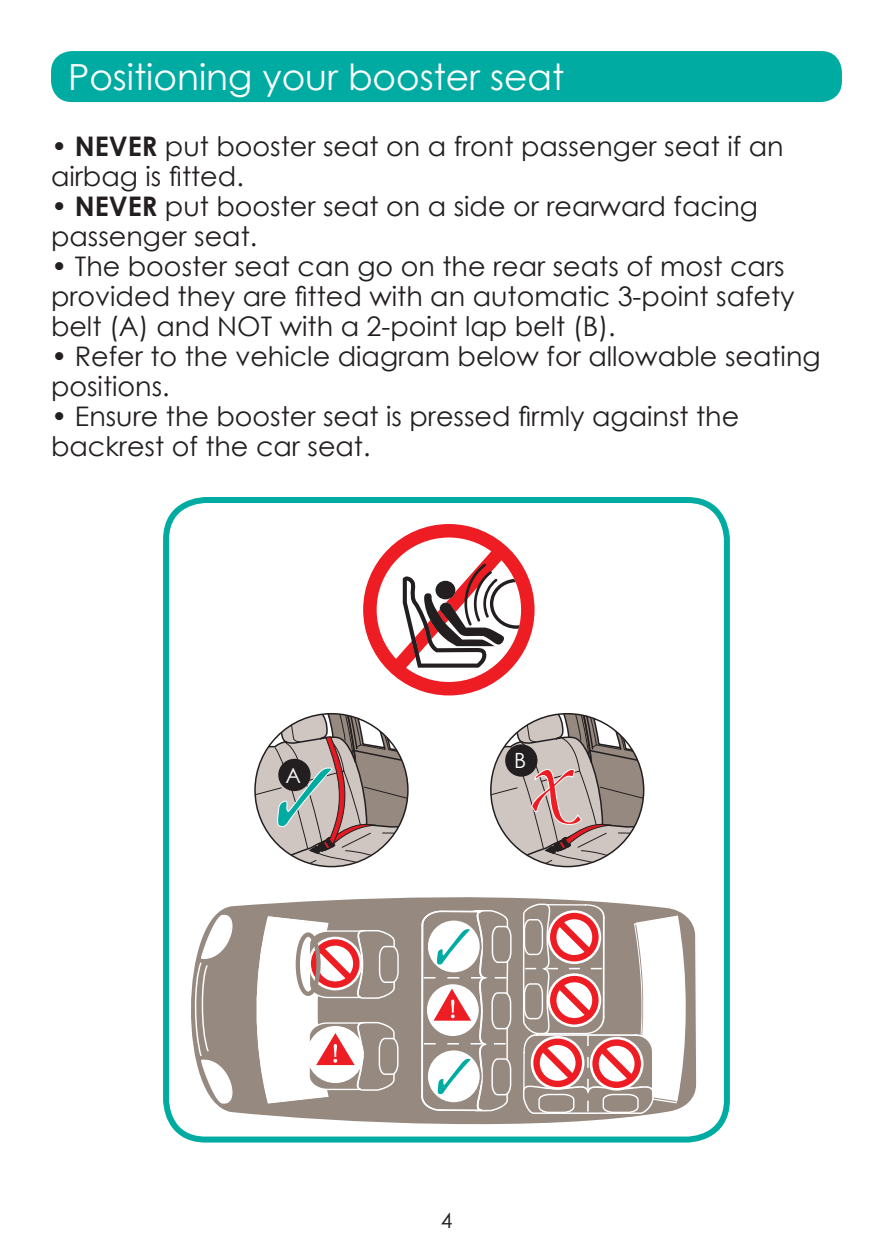
<style>
.page{position:relative;width:893px;height:1259px;background:#fff}
.page>*{position:absolute;margin:0;border:0;box-sizing:border-box;transform-origin:0 0}
.Body_text_CG_9pt{font:36px "Century Gothic";color:#fff}
.t1{font:27px/30px "Century Gothic";color:#231f20}
.Body_text_CG_9pt-2{font:21px "Century Gothic";color:#fff}
.t2{font:21px "Century Gothic";color:#231f20}
.s1{font-weight:700}
</style>
<div class="page">
<div style="left:163px;top:497px;width:567px;height:645px;border:6px solid #00aca2;border-radius:40px"></div>
<svg style="left:176px;top:897px;width:520px;height:236px;fill:#968980"></svg>
<svg style="left:193px;top:911px;width:49px;height:196px"></svg>
<svg style="left:522px;top:903px;width:166px;height:211px"></svg>
<svg style="left:253px;top:915px;width:146px;height:189px"></svg>
<div style="left:308px;top:1026px;width:55px;height:56px;border:2px solid #fff;border-radius:50%"></div>
<svg style="left:421px;top:909px;width:91px;height:203px"></svg>
<svg style="left:491px;top:713px;width:153px;height:153px"></svg>
<svg style="left:255px;top:713px;width:153px;height:153px"></svg>
<div style="left:51px;top:51px;width:791px;height:51px;background:#00aca2;border-radius:21px"></div>
<svg style="left:363px;top:524px;width:172px;height:171px"></svg>
<div style="left:278px;top:759px;width:33px;height:32px;background:#231f20;border-radius:50%"></div>
<div style="left:505px;top:744px;width:32px;height:32px;background:#231f20;border-radius:50%"></div>
<p class="Body_text_CG_9pt" style="left:68px;top:52px;width:498px">Positioning your booster seat</p>
<p class="t1" style="left:51px;top:131px;width:734px">• <span class="s1">NEVER</span> put booster seat on a front passenger seat if an airbag is fitted.</p>
<p class="t1" style="left:51px;top:191px;width:708px">• <span class="s1">NEVER</span> put booster seat on a side or rearward facing passenger seat.</p>
<p class="t1" style="left:51px;top:251px;width:745px">• The booster seat can go on the rear seats of most cars provided they are fitted with an automatic 3-point safety belt (A) and NOT with a 2-point lap belt (B).</p>
<p class="t1" style="left:51px;top:341px;width:771px">• Refer to the vehicle diagram below for allowable seating positions.</p>
<p class="t1" style="left:51px;top:401px;width:690px">• Ensure the booster seat is pressed firmly against the backrest of the car seat.</p>
<p class="Body_text_CG_9pt-2" style="left:285px;top:760px;width:17px">A</p>
<p class="Body_text_CG_9pt-2" style="left:514px;top:746px;width:14px">B</p>
<p class="t2" style="left:441px;top:1205px;width:13px">4</p>
</div>
